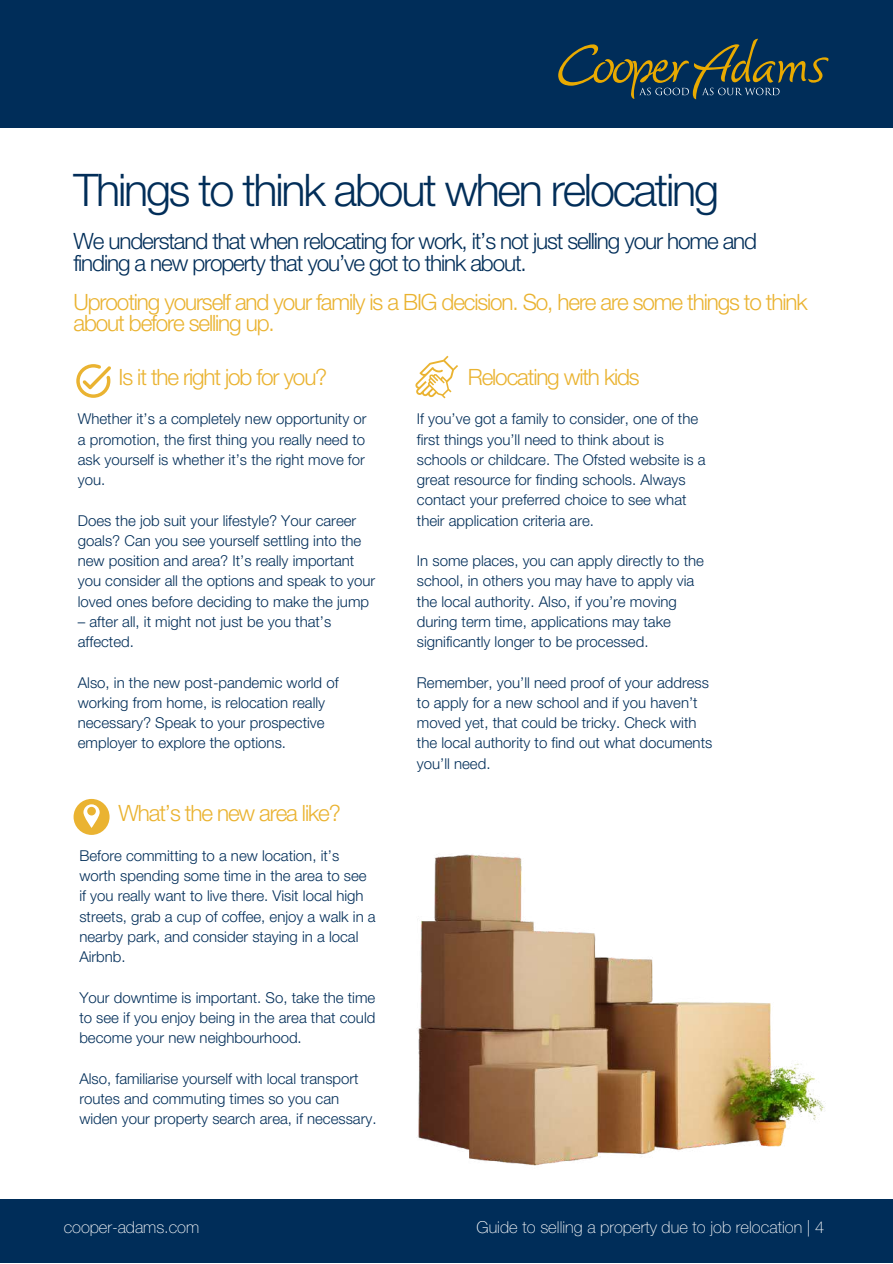
<style>
.page{position:relative;width:893px;height:1264px;background:#fff}
.page>*{position:absolute;margin:0;border:0;box-sizing:border-box;transform-origin:0 0}
.t1{font:300 45px "Helvetica Neue LT Std";letter-spacing:-.05em;color:#022e59}
.t2{font:300 22.5px/21.3px "Helvetica Neue LT Std";letter-spacing:-.05em;color:#eab331}
.t3{font:300 22.5px/21.3px "Helvetica Neue LT Std";letter-spacing:-.05em;color:#022e59}
.t4{font:100 16.5px "Helvetica Neue LT Std";color:#fff}
.t5{font:300 15px/20.2px "Helvetica Neue LT Std";color:#022e59}
</style>
<div class="page">
<img style="left:418px;top:854px;width:407px;height:312px">
<svg style="left:76px;top:364px;width:35px;height:34px"></svg>
<svg style="left:415px;top:356px;width:43px;height:42px"></svg>
<svg style="left:74px;top:799px;width:35px;height:36px"></svg>
<div style="left:0;top:0;width:892px;height:127px;background:#002d59"></div>
<svg style="left:558px;top:39px;width:271px;height:60px"></svg>
<div style="left:0;top:1198px;width:892px;height:64px;background:#002d59"></div>
<h1 class="t1" style="left:73px;top:174px;width:647px">Things to think about when relocating</h1>
<h2 class="t3" style="left:74px;top:234px;width:685px">We understand that when relocating for work, it’s not just selling your home and finding a new property that you’ve got to think about.</h2>
<h2 class="t2" style="left:74px;top:294px;width:735px">Uprooting yourself and your family is a BIG decision. So, here are some things to think about before selling up.</h2>
<h2 class="t2" style="left:119px;top:369px;width:210px">Is it the right job for you?</h2>
<p class="t5" style="left:78px;top:411px;width:290px;text-align:justify">Whether it’s a completely new opportunity or a promotion, the first thing you really need to ask yourself is whether it’s the right move for you.</p>
<p class="t5" style="left:78px;top:512px;width:299px">Does the job suit your lifestyle? Your career goals? Can you see yourself settling into the new position and area? It’s really important you consider all the options and speak to your loved ones before deciding to make the jump</p>
<p class="t5" style="left:78px;top:613px;width:255px">– after all, it might not just be you that’s affected.</p>
<p class="t5" style="left:78px;top:674px;width:262px">Also, in the new post-pandemic world of working from home, is relocation really necessary? Speak to your prospective employer to explore the options.</p>
<h2 class="t2" style="left:119px;top:806px;width:224px">What’s the new area like?</h2>
<p class="t5" style="left:79px;top:847px;width:298px">Before committing to a new location, it’s worth spending some time in the area to see if you really want to live there. Visit local high streets, grab a cup of coffee, enjoy a walk in a nearby park, and consider staying in a local Airbnb.</p>
<p class="t5" style="left:79px;top:989px;width:297px;text-align:justify">Your downtime is important. So, take the time to see if you enjoy being in the area that could become your new neighbourhood.</p>
<p class="t5" style="left:79px;top:1070px;width:298px">Also, familiarise yourself with local transport routes and commuting times so you can widen your property search area, if necessary.</p>
<h2 class="t2" style="left:468px;top:369px;width:173px">Relocating with kids</h2>
<p class="t5" style="left:417px;top:411px;width:290px">If you’ve got a family to consider, one of the first things you’ll need to think about is schools or childcare. The Ofsted website is a great resource for finding schools. Always contact your preferred choice to see what their application criteria are.</p>
<p class="t5" style="left:417px;top:553px;width:288px">In some places, you can apply directly to the school, in others you may have to apply via the local authority. Also, if you’re moving during term time, applications may take significantly longer to be processed.</p>
<p class="t5" style="left:417px;top:674px;width:297px">Remember, you’ll need proof of your address to apply for a new school and if you haven’t moved yet, that could be tricky. Check with the local authority to find out what documents you’ll need.</p>
<p class="t4" style="left:64px;top:1220px;width:137px">cooper-adams.com</p>
<p class="t4" style="left:476px;top:1220px;width:349px">Guide to selling a property due to job relocation | 4</p>
</div>
